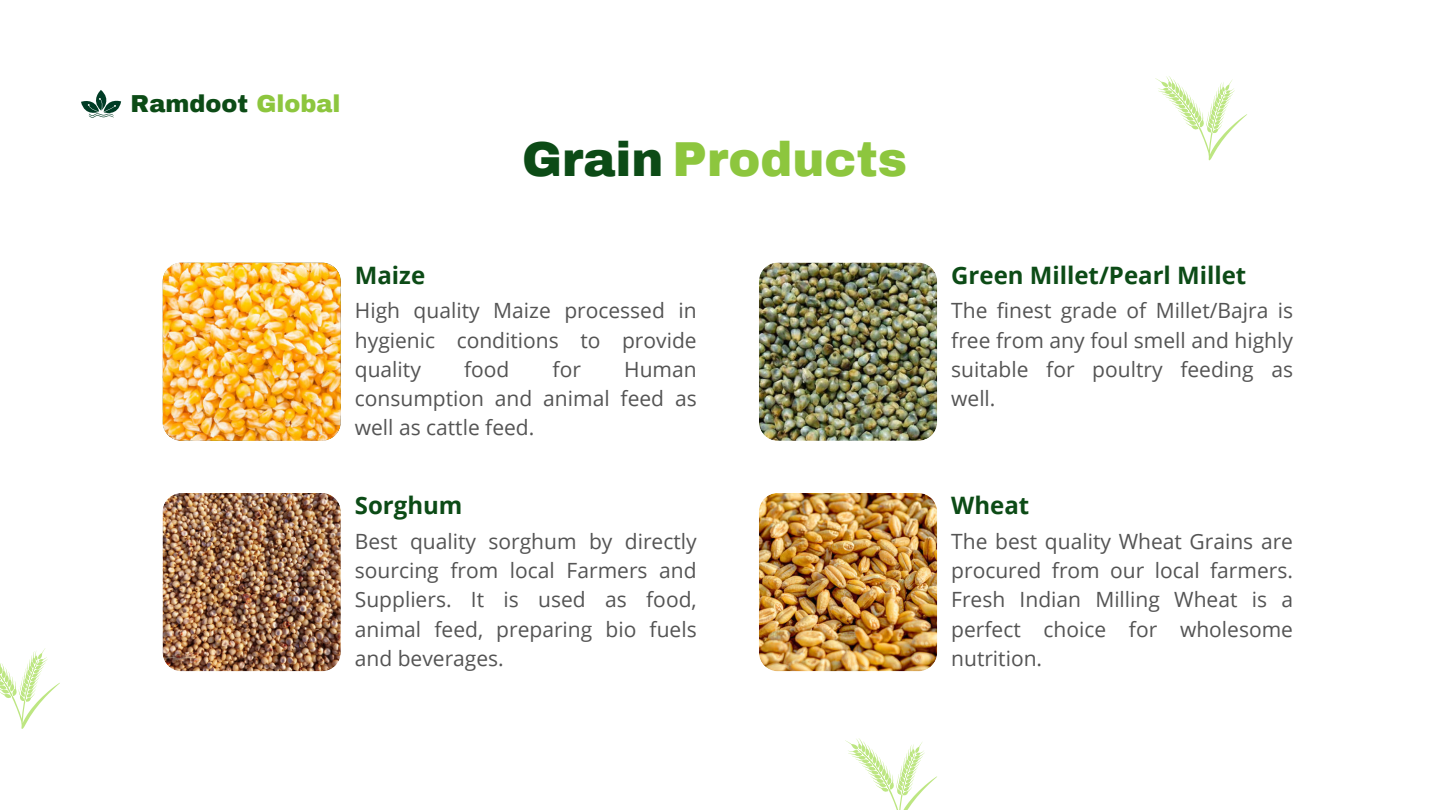
<style>
.page{position:relative;width:1440px;height:810px;background:#fff}
.page>*{position:absolute;margin:0;border:0;box-sizing:border-box;transform-origin:0 0}
.t1{font:900 48px "Archivo";color:#8dc63e}
.t2{font:700 24px "Open Sans";color:#0c4b16}
.t3{font:900 24px "Archivo";color:#0c4b16}
.t4{font:21px/29.2px "Open Sans";color:#545454;text-align:justify}
.s1{color:#8dc63e}
.s2{color:#0c4b16}
</style>
<div class="page">
<img style="left:163px;top:263px;width:178px;height:178px">
<img style="left:759px;top:263px;width:178px;height:178px">
<img style="left:163px;top:493px;width:178px;height:178px">
<img style="left:759px;top:493px;width:178px;height:178px">
<svg style="left:81px;top:90px;width:40px;height:28px"></svg>
<svg style="left:0;top:648px;width:60px;height:81px"></svg>
<svg style="left:1155px;top:76px;width:92px;height:84px"></svg>
<svg style="left:845px;top:738px;width:92px;height:72px"></svg>
<p class="t3" style="left:131px;top:89px;width:211px">Ramdoot <span class="s1">Global</span></p>
<h1 class="t1" style="left:522px;top:130px;width:387px"><span class="s2">Grain</span> Products</h1>
<p class="t2" style="left:355px;top:258px;width:72px">Maize</p>
<p class="t4" style="left:355px;top:296px;width:343px">High quality Maize processed in hygienic conditions to provide quality</p>
<p class="t4" style="left:464px;top:354px;width:47px">food</p>
<p class="t4" style="left:553px;top:354px;width:30px">for</p>
<p class="t4" style="left:355px;top:354px;width:343px;text-indent:269px">Human consumption and animal feed as well as cattle feed.</p>
<p class="t2" style="left:355px;top:488px;width:109px">Sorghum</p>
<p class="t2" style="left:951px;top:258px;width:297px">Green Millet/Pearl Millet</p>
<p class="t4" style="left:951px;top:296px;width:343px">The finest grade of Millet/Bajra is free from any foul smell and highly suitable for poultry feeding as well.</p>
<p class="t2" style="left:951px;top:488px;width:80px">Wheat</p>
<p class="t4" style="left:355px;top:526px;width:343px">Best quality sorghum by directly sourcing from local Farmers and Suppliers. It is used as food, animal feed, preparing bio fuels and beverages.</p>
<p class="t4" style="left:951px;top:526px;width:343px">The best quality Wheat Grains are procured from our local farmers.<br>Fresh Indian Milling Wheat is a perfect choice for wholesome nutrition.</p>
</div>
